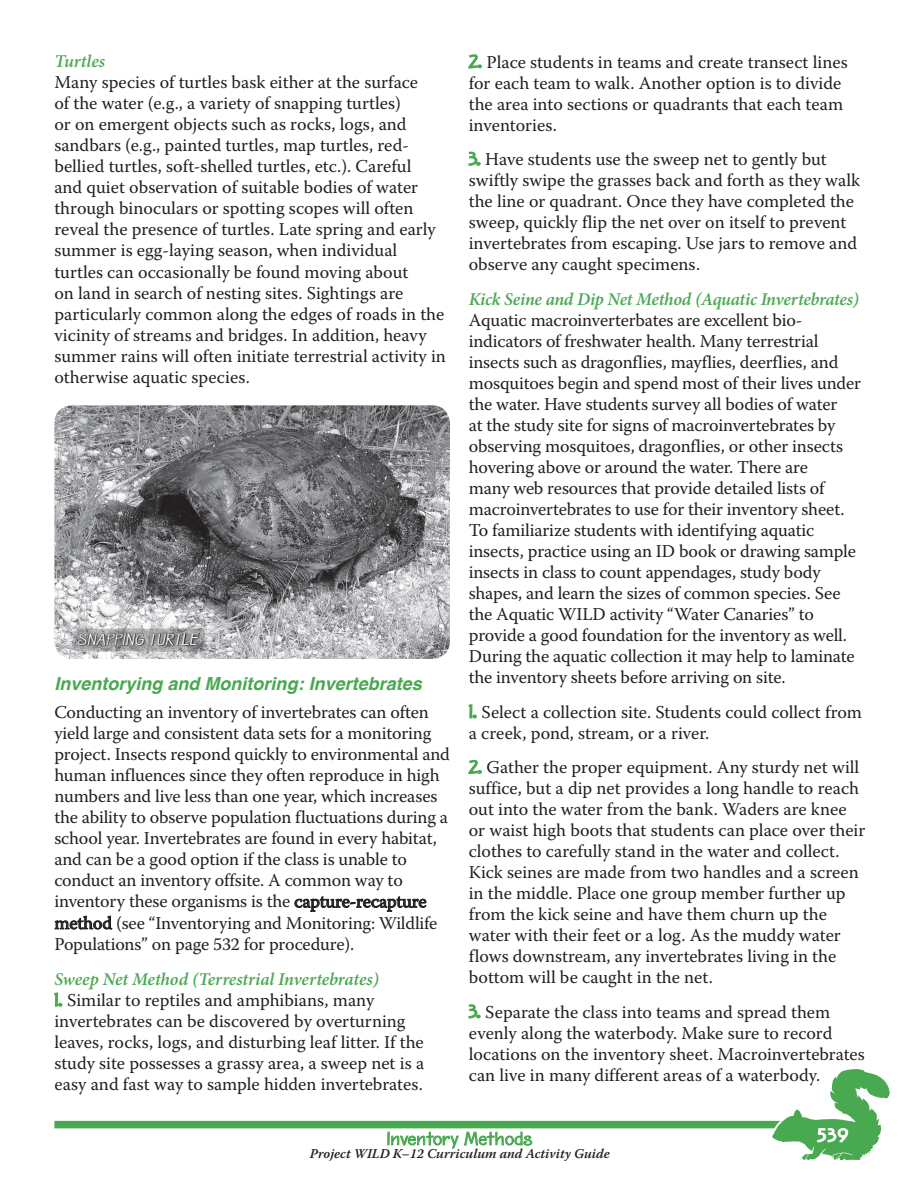
<style>
.page{position:relative;width:918px;height:1187px;background:#fff}
.page>*{position:absolute;margin:0;border:0;box-sizing:border-box;transform-origin:0 0}
.t1{font:18px/21px "Warnock Pro";color:#231f20}
.t2{font:italic 600 18px "Minion Pro";letter-spacing:-.01em;color:#48a950}
.t3{font:italic 700 18px "Helvetica";color:#48a950}
.t4{font:16.5px "Birdlegs Md SG";letter-spacing:-.01em;color:#48a950}
.t5{font:italic 15px "Birdlegs Md SG";color:#fff}
.t6{font:italic 600 13.5px "Warnock Pro";color:#231f20}
.s1{font-family:"Birdlegs Md SG";font-size:16.5px;color:#48a950}
</style>
<div class="page">
<div style="left:54px;top:1121px;width:810px;height:7px;background:#48a950"></div>
<svg style="left:769px;top:1069px;width:121px;height:92px"></svg>
<svg style="left:294px;top:896px;width:132px;height:16px"></svg>
<svg style="left:54px;top:915px;width:59px;height:15px"></svg>
<svg style="left:54px;top:992px;width:8px;height:15px"></svg>
<svg style="left:468px;top:54px;width:14px;height:15px"></svg>
<svg style="left:468px;top:151px;width:12px;height:15px"></svg>
<svg style="left:468px;top:704px;width:8px;height:15px"></svg>
<svg style="left:468px;top:759px;width:14px;height:16px"></svg>
<svg style="left:468px;top:1004px;width:12px;height:15px"></svg>
<img style="left:54px;top:405px;width:395px;height:254px">
<div style="left:72px;top:628px;width:133px;height:24px;background:#231f20;opacity:.75"></div>
<div style="left:77px;top:633px;width:123px;height:13px;background:#231f20;opacity:.75"></div>
<svg style="left:387px;top:1120px;width:145px;height:29px"></svg>
<p class="t2" style="left:54px;top:49px;width:52px">Turtles</p>
<p class="t1" style="left:54px;top:72px;width:393px">Many species of turtles bask either at the surface<br>of the water (e.g., a variety of snapping turtles)<br>or on emergent objects such as rocks, logs, and sandbars (e.g., painted turtles, map turtles, red&shy;bellied turtles, soft-shelled turtles, etc.). Careful<br>and quiet observation of suitable bodies of water through binoculars or spotting scopes will often reveal the presence of turtles. Late spring and early summer is egg-laying season, when individual turtles can occasionally be found moving about<br>on land in search of nesting sites. Sightings are particularly common along the edges of roads in the vicinity of streams and bridges. In addition, heavy summer rains will often initiate terrestrial activity in otherwise aquatic species.</p>
<p class="t5" style="left:77px;top:631px;width:125px">SNAPPING TURTLE</p>
<p class="t3" style="left:54px;top:669px;width:369px">Inventorying and Monitoring: Invertebrates</p>
<p class="t1" style="left:54px;top:701px;width:397px">Conducting an inventory of invertebrates can often yield large and consistent data sets for a monitoring project. Insects respond quickly to environmental and human influences since they often reproduce in high numbers and live less than one year, which increases the ability to observe population fluctuations during a school year. Invertebrates are found in every habitat, and can be a good option if the class is unable to conduct an inventory offsite. A common way to inventory these organisms is the capture-recapture method (see “Inventorying and Monitoring: Wildlife Populations” on page 532 for procedure).</p>
<p class="t2" style="left:54px;top:967px;width:326px">Sweep Net Method (Terrestrial Invertebrates)</p>
<p class="t1" style="left:54px;top:989px;width:371px"><span class="s1">1.</span> Similar to reptiles and amphibians, many invertebrates can be discovered by overturning leaves, rocks, logs, and disturbing leaf litter. If the study site possesses a grassy area, a sweep net is a easy and fast way to sample hidden invertebrates.</p>
<p class="t1" style="left:468px;top:51px;width:380px"><span class="s1">2.</span> Place students in teams and create transect lines for each team to walk. Another option is to divide the area into sections or quadrants that each team inventories.</p>
<p class="t1" style="left:468px;top:148px;width:392px"><span class="s1">3.</span> Have students use the sweep net to gently but swiftly swipe the grasses back and forth as they walk the line or quadrant. Once they have completed the sweep, quickly flip the net over on itself to prevent invertebrates from escaping. Use jars to remove and observe any caught specimens.</p>
<p class="t2" style="left:468px;top:287px;width:391px">Kick Seine and Dip Net Method (Aquatic Invertebrates)</p>
<p class="t1" style="left:468px;top:310px;width:393px">Aquatic macroinverterbates are excellent bio&shy;indicators of freshwater health. Many terrestrial insects such as dragonflies, mayflies, deerflies, and mosquitoes begin and spend most of their lives under the water. Have students survey all bodies of water<br>at the study site for signs of macroinvertebrates by observing mosquitoes, dragonflies, or other insects hovering above or around the water. There are<br>many web resources that provide detailed lists of macroinvertebrates to use for their inventory sheet.<br>To familiarize students with identifying aquatic insects, practice using an ID book or drawing sample insects in class to count appendages, study body shapes, and learn the sizes of common species. See the Aquatic WILD activity “Water Canaries” to provide a good foundation for the inventory as well.<br>During the aquatic collection it may help to laminate the inventory sheets before arriving on site.</p>
<p class="t1" style="left:468px;top:701px;width:394px"><span class="s1">1.</span> Select a collection site. Students could collect from a creek, pond, stream, or a river.</p>
<p class="t1" style="left:468px;top:756px;width:398px"><span class="s1">2.</span> Gather the proper equipment. Any sturdy net will suffice, but a dip net provides a long handle to reach out into the water from the bank. Waders are knee or waist high boots that students can place over their clothes to carefully stand in the water and collect.<br>Kick seines are made from two handles and a screen in the middle. Place one group member further up from the kick seine and have them churn up the water with their feet or a log. As the muddy water flows downstream, any invertebrates living in the bottom will be caught in the net.</p>
<p class="t1" style="left:468px;top:1001px;width:397px"><span class="s1">3.</span> Separate the class into teams and spread them evenly along the waterbody. Make sure to record locations on the inventory sheet. Macroinvertebrates can live in many different areas of a waterbody.</p>
<p class="t4" style="left:386px;top:1129px;width:147px">Inventory Methods</p>
<p class="t6" style="left:309px;top:1146px;width:301px">Project WILD K–12 Curriculum and Activity Guide</p>
</div>
